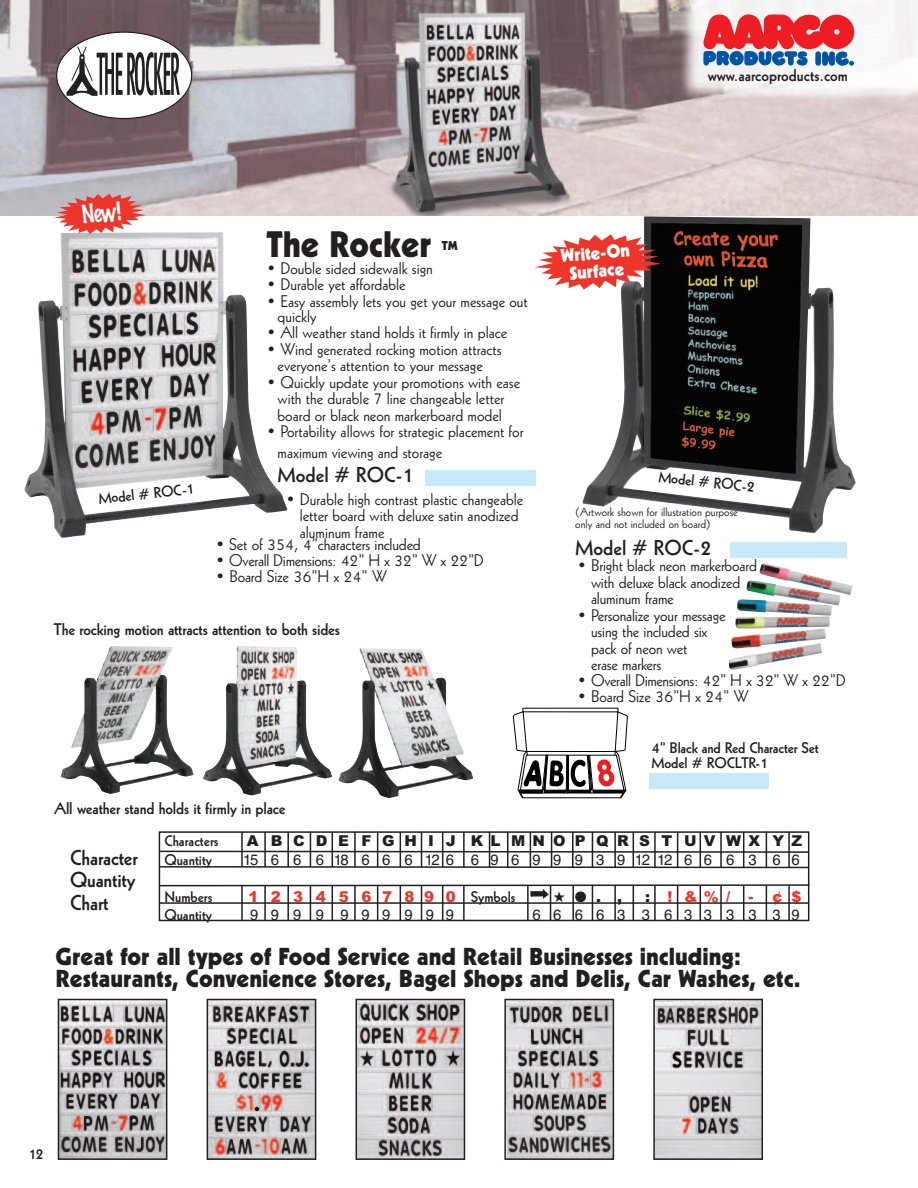
<style>
.page{position:relative;width:918px;height:1188px;background:#fff}
.page>*{position:absolute;margin:0;border:0;box-sizing:border-box;transform-origin:0 0}
.t1{font:36px "Geometric 231 BT Heavy C";color:#231f20;scale:.95 1}
.t2{font:24px/22.5px "Geometric 231 BT Heavy C";color:#231f20}
.t3{font:100 23.4px "Marker Felt";color:#fff;scale:.9 1}
.t4{font:21px/22.5px "Geometric 231 BT Bold C";letter-spacing:-.01em;color:#231f20;text-align:justify}
.t5{font:18px/17.9px "Geometric 231 BT Heavy C";color:#fff;text-align:center}
.t6{font:16.5px/16.5px "Geometric 231 BT Roman C";color:#231f20}
.t7{font:16.5px "Geometric 231 BT Bold C";letter-spacing:-.01em;color:#231f20}
.t8{font:16.5px "Geometric 231 BT Roman C";letter-spacing:-.02em;color:#231f20}
.t9{font:15px/15px "Geometric 231 BT Bold C";color:#231f20}
.t10{font:15px "Helvetica";letter-spacing:.76em;color:#231f20}
.t11{font:900 15px "Arial";letter-spacing:.705em;color:#231f20}
.t12{font:900 15px "Arial";letter-spacing:.825em;color:#ee3529}
.t13{font:15px "Helvetica";letter-spacing:.855em;color:#231f20}
.t14{font:15px "Helvetica";letter-spacing:.85em;color:#231f20}
.t15{font:12.6px "Geometric 231 BT Heavy C";color:#231f20}
.t16{font:12px/12px "Geometric 231 BT Roman C";color:#231f20}
.s1{font-family:"Geometric 231 BT Bold C";font-weight:400;color:#231f20}
.s2{color:#231f20}
</style>
<div class="page">
<img style="left:0;top:0;width:918px;height:216px">
<svg style="left:703px;top:14px;width:151px;height:52px"></svg>
<img style="left:582px;top:216px;width:274px;height:318px">
<img style="left:24px;top:232px;width:264px;height:306px">
<svg style="left:513px;top:707px;width:115px;height:91px"></svg>
<img style="left:61px;top:646px;width:133px;height:148px">
<img style="left:203px;top:646px;width:129px;height:149px">
<img style="left:338px;top:648px;width:135px;height:150px">
<div style="left:57px;top:32px;width:135px;height:87px;background:#fff;border-radius:50%"></div>
<svg style="left:66px;top:46px;width:114px;height:50px"></svg>
<img style="left:61px;top:1002px;width:103px;height:155px">
<div style="left:58px;top:999px;width:109px;height:161px;border:2px solid #231f20"></div>
<img style="left:210px;top:1002px;width:103px;height:155px">
<div style="left:207px;top:999px;width:109px;height:161px;border:2px solid #231f20"></div>
<img style="left:359px;top:1002px;width:103px;height:155px">
<div style="left:356px;top:999px;width:109px;height:161px;border:2px solid #231f20"></div>
<img style="left:507px;top:1002px;width:104px;height:155px">
<div style="left:504px;top:999px;width:110px;height:161px;border:2px solid #231f20"></div>
<img style="left:656px;top:1002px;width:104px;height:155px">
<div style="left:653px;top:999px;width:110px;height:161px;border:2px solid #231f20"></div>
<div style="left:425px;top:471px;width:111px;height:15px;background:#c6eafa"></div>
<div style="left:731px;top:542px;width:116px;height:15px;background:#c6eafa"></div>
<div style="left:650px;top:774px;width:119px;height:15px;background:#c6eafa"></div>
<svg style="left:54px;top:194px;width:92px;height:40px;background:#e57872"></svg>
<div style="left:159px;top:831px;width:650px;height:90px;border:2px solid #231f20"></div>
<svg style="left:158px;top:865px;width:652px;height:4px"></svg>
<svg style="left:159px;top:850px;width:651px;height:4px"></svg>
<hr style="left:160px;top:902px;width:648px;height:2px;background:#231f20">
<svg style="left:158px;top:884px;width:652px;height:15px"></svg>
<hr style="left:241px;top:832px;width:2px;height:35px;background:#231f20">
<hr style="left:241px;top:886px;width:2px;height:35px;background:#231f20">
<hr style="left:264px;top:832px;width:2px;height:35px;background:#231f20">
<hr style="left:264px;top:886px;width:2px;height:35px;background:#231f20">
<hr style="left:287px;top:832px;width:2px;height:35px;background:#231f20">
<hr style="left:287px;top:886px;width:2px;height:35px;background:#231f20">
<hr style="left:310px;top:832px;width:1px;height:35px;background:#231f20">
<hr style="left:310px;top:886px;width:1px;height:35px;background:#231f20">
<hr style="left:332px;top:832px;width:1px;height:35px;background:#231f20">
<hr style="left:332px;top:886px;width:1px;height:35px;background:#231f20">
<hr style="left:354px;top:832px;width:2px;height:35px;background:#231f20">
<hr style="left:354px;top:886px;width:2px;height:35px;background:#231f20">
<hr style="left:377px;top:832px;width:1px;height:35px;background:#231f20">
<hr style="left:377px;top:886px;width:1px;height:35px;background:#231f20">
<hr style="left:400px;top:832px;width:1px;height:35px;background:#231f20">
<hr style="left:400px;top:886px;width:1px;height:35px;background:#231f20">
<hr style="left:421px;top:832px;width:1px;height:35px;background:#231f20">
<hr style="left:421px;top:886px;width:1px;height:35px;background:#231f20">
<hr style="left:442px;top:832px;width:1px;height:35px;background:#231f20">
<hr style="left:442px;top:886px;width:1px;height:35px;background:#231f20">
<hr style="left:463px;top:832px;width:2px;height:35px;background:#231f20">
<hr style="left:463px;top:886px;width:2px;height:35px;background:#231f20">
<hr style="left:489px;top:832px;width:1px;height:35px;background:#231f20">
<hr style="left:507px;top:832px;width:1px;height:35px;background:#231f20">
<hr style="left:530px;top:832px;width:1px;height:35px;background:#231f20">
<hr style="left:527px;top:886px;width:2px;height:35px;background:#231f20">
<hr style="left:551px;top:832px;width:1px;height:35px;background:#231f20">
<hr style="left:550px;top:886px;width:1px;height:35px;background:#231f20">
<hr style="left:572px;top:832px;width:2px;height:35px;background:#231f20">
<hr style="left:572px;top:886px;width:2px;height:35px;background:#231f20">
<hr style="left:592px;top:832px;width:1px;height:35px;background:#231f20">
<hr style="left:592px;top:886px;width:1px;height:35px;background:#231f20">
<hr style="left:614px;top:832px;width:2px;height:35px;background:#231f20">
<hr style="left:614px;top:886px;width:2px;height:35px;background:#231f20">
<hr style="left:633px;top:832px;width:1px;height:35px;background:#231f20">
<hr style="left:633px;top:886px;width:1px;height:35px;background:#231f20">
<hr style="left:654px;top:832px;width:2px;height:35px;background:#231f20">
<hr style="left:654px;top:886px;width:2px;height:35px;background:#231f20">
<hr style="left:677px;top:832px;width:1px;height:35px;background:#231f20">
<hr style="left:677px;top:886px;width:1px;height:35px;background:#231f20">
<hr style="left:700px;top:832px;width:1px;height:35px;background:#231f20">
<hr style="left:700px;top:886px;width:1px;height:35px;background:#231f20">
<hr style="left:720px;top:832px;width:2px;height:35px;background:#231f20">
<hr style="left:720px;top:886px;width:2px;height:35px;background:#231f20">
<hr style="left:743px;top:832px;width:1px;height:35px;background:#231f20">
<hr style="left:743px;top:886px;width:1px;height:35px;background:#231f20">
<hr style="left:766px;top:832px;width:1px;height:35px;background:#231f20">
<hr style="left:766px;top:886px;width:1px;height:35px;background:#231f20">
<hr style="left:788px;top:832px;width:2px;height:35px;background:#231f20">
<hr style="left:788px;top:886px;width:2px;height:35px;background:#231f20">
<svg style="left:535px;top:234px;width:126px;height:56px"></svg>
<img style="left:729px;top:563px;width:124px;height:107px">
<p class="t7" style="left:708px;top:70px;width:142px">www.aarcoproducts.com</p>
<h3 class="t3" style="left:80px;top:202px;width:45px;rotate:-5deg">New!</h3>
<p class="t9" style="left:98px;top:492px;width:98px;rotate:-6deg">Model # ROC-1</p>
<h1 class="t1" style="left:266px;top:231px;width:175px">The Rocker</h1>
<p class="t15" style="left:442px;top:241px;width:18px">TM</p>
<p class="t6" style="left:266px;top:261px;width:168px">• Double sided sidewalk sign</p>
<p class="t6" style="left:266px;top:277px;width:141px">• Durable yet affordable</p>
<p class="t6" style="left:278px;top:295px;width:252px;line-height:15.1px;text-indent:-11px">• Easy assembly lets you get your message out quickly</p>
<p class="t6" style="left:266px;top:326px;width:242px">• All weather stand holds it firmly in place</p>
<p class="t6" style="left:266px;top:342px;width:237px;text-align:center">• Wind generated rocking motion attracts everyone’s attention to your message</p>
<p class="t6" style="left:266px;top:375px;width:255px;text-align:center">• Quickly update your promotions with ease with the durable 7 line changeable letter board or black neon markerboard model</p>
<p class="t6" style="left:278px;top:423px;width:247px;line-height:20.5px;text-indent:-11px">• Portability allows for strategic placement for maximum viewing and storage</p>
<p class="t4" style="left:278px;top:465px;width:138px">Model # ROC-1</p>
<p class="t6" style="left:300px;top:492px;width:225px;text-indent:-14px">• Durable high contrast plastic changeable letter board with deluxe satin anodized aluminum frame</p>
<p class="t6" style="left:215px;top:538px;width:207px">• Set of 354, 4”characters included</p>
<p class="t8" style="left:215px;top:554px;width:270px">• Overall Dimensions: 42” H x 32” W x 22”D</p>
<p class="t6" style="left:215px;top:569px;width:173px">• Board Size 36”H x 24” W</p>
<p class="t7" style="left:54px;top:623px;width:288px">The rocking motion attracts attention to both sides</p>
<p class="t7" style="left:54px;top:803px;width:233px">All weather stand holds it firmly in place</p>
<p class="t5" style="left:560px;top:249px;width:71px;rotate:-5deg">Write-On<br>Surface</p>
<p class="t9" style="left:659px;top:470px;width:98px;rotate:6deg">Model # ROC-2</p>
<p class="t16" style="left:575px;top:506px;width:164px">(Artwork shown for illustration purpose only and not included on board)</p>
<p class="t4" style="left:575px;top:538px;width:138px">Model # ROC-2</p>
<p class="t6" style="left:591px;top:558px;width:167px;text-indent:-14px">• Bright black neon markerboard with deluxe black anodized aluminum frame</p>
<p class="t6" style="left:591px;top:608px;width:136px;text-indent:-14px">• Personalize your message using the included six pack of neon wet<br>erase markers</p>
<p class="t8" style="left:577px;top:674px;width:270px">• Overall Dimensions: 42” H x 32” W x 22”D</p>
<p class="t6" style="left:577px;top:689px;width:173px">• Board Size 36”H x 24” W</p>
<p class="t9" style="left:652px;top:742px;width:169px">4” Black and Red Character Set<br>Model # ROCLTR-1</p>
<p class="t4" style="left:70px;top:848px;width:69px">Character Quantity Chart</p>
<p class="t9" style="left:164px;top:835px;width:56px">Characters</p>
<p class="t11" style="left:247px;top:832px;width:557px">A BCDE FGHIJ KLMNOPQRSTUVWXYZ</p>
<p class="t9" style="left:164px;top:853px;width:49px">Quantity</p>
<p class="t10" style="left:243px;top:851px;width:558px">156 6 61866 6126 69699939121266 6 3 66</p>
<p class="t9" style="left:164px;top:890px;width:50px">Numbers</p>
<p class="t12" style="left:248px;top:888px;width:269px">1234 567890 <span class="s1">Symbols</span></p>
<p class="t11" style="left:553px;top:888px;width:70px">★●. ,</p>
<p class="t12" style="left:645px;top:888px;width:110px"><span class="s2">:</span> !&amp;%/ -</p>
<p class="t12" style="left:772px;top:888px;width:31px">¢ $</p>
<p class="t9" style="left:164px;top:908px;width:49px">Quantity</p>
<p class="t14" style="left:250px;top:906px;width:206px">9999 999999</p>
<p class="t13" style="left:533px;top:906px;width:269px">66663 363333 39</p>
<h2 class="t2" style="left:56px;top:947px;width:747px">Great for all types of Food Service and Retail Businesses including:<br>Restaurants, Convenience Stores, Bagel Shops and Delis, Car Washes, etc.</h2>
<p class="t9" style="left:29px;top:1148px;width:17px">12</p>
</div>
